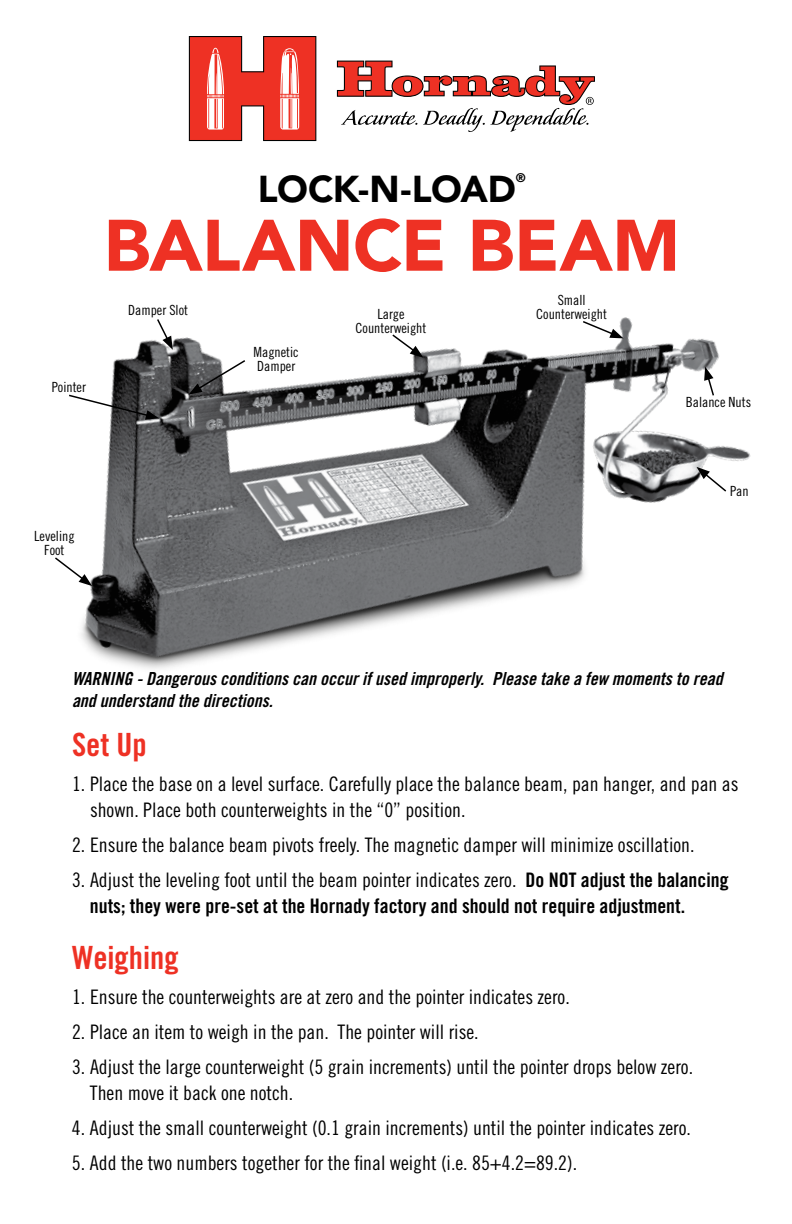
<style>
.page{position:relative;width:792px;height:1224px;background:#fff}
.page>*{position:absolute;margin:0;border:0;box-sizing:border-box;transform-origin:0 0}
.t1{font:900 72px "Avenir";letter-spacing:-.01em;color:#ee3124}
.t2{font:900 37.2px "Avenir";letter-spacing:-.015em;color:#000}
.t3{font:32px "Trade Gothic Bold Cond Twenty";color:#ee3124}
.t4{font:20px/26px "Trade Gothic Cond Eighteen";color:#000}
.t5{font:20px "Trade Gothic Bold Cond Twenty";color:#000}
.t6{font:18px/22px "Trade Gothic Bold Cond Twenty Obl";color:#000}
.t7{font:14px/14px "Trade Gothic Cond Eighteen";color:#000}
.t8{font:900 12.4px "Avenir";color:#000}
.s1{font-family:"Trade Gothic Bold Cond Twenty"}
</style>
<div class="page">
<img style="left:81px;top:317px;width:670px;height:352px">
<svg style="left:697px;top:467px;width:31px;height:26px"></svg>
<svg style="left:581px;top:320px;width:43px;height:18px"></svg>
<svg style="left:391px;top:333px;width:32px;height:25px"></svg>
<svg style="left:156px;top:318px;width:17px;height:32px"></svg>
<svg style="left:189px;top:359px;width:58px;height:36px"></svg>
<svg style="left:69px;top:394px;width:90px;height:26px"></svg>
<svg style="left:55px;top:556px;width:37px;height:30px"></svg>
<svg style="left:704px;top:367px;width:11px;height:30px"></svg>
<svg style="left:189px;top:36px;width:127px;height:105px"></svg>
<svg style="left:337px;top:61px;width:258px;height:71px"></svg>
<h2 class="t2" style="left:258px;top:167px;width:260px">LOCK-N-LOAD</h2>
<p class="t8" style="left:516px;top:171px;width:11px">®</p>
<h1 class="t1" style="left:104px;top:202px;width:578px">BALANCE BEAM</h1>
<p class="t7" style="left:52px;top:380px;width:36px">Pointer</p>
<p class="t7" style="left:128px;top:303px;width:61px">Damper Slot</p>
<p class="t7" style="left:34px;top:529px;width:42px;text-align:center">Leveling<br>Foot</p>
<p class="t7" style="left:254px;top:345px;width:47px">Magnetic<br>Damper</p>
<p class="t7" style="left:558px;top:293px;width:29px">Small</p>
<p class="t7" style="left:377px;top:307px;width:29px">Large</p>
<p class="t7" style="left:536px;top:307px;width:72px">Counterweight</p>
<p class="t7" style="left:356px;top:321px;width:72px">Counterweight</p>
<p class="t7" style="left:686px;top:395px;width:67px">Balance Nuts</p>
<p class="t7" style="left:730px;top:484px;width:20px">Pan</p>
<p class="t6" style="left:72px;top:667px;width:652px">WARNING - Dangerous conditions can occur if used improperly. Please take a few moments to read and understand the directions.</p>
<h3 class="t3" style="left:72px;top:725px;width:76px">Set Up</h3>
<p class="t4" style="left:90px;top:770px;width:650px;text-indent:-18px">1. Place the base on a level surface. Carefully place the balance beam, pan hanger, and pan as shown. Place both counterweights in the “0” position.</p>
<p class="t4" style="left:72px;top:831px;width:624px">2. Ensure the balance beam pivots freely. The magnetic damper will minimize oscillation.</p>
<p class="t4" style="left:72px;top:866px;width:658px">3. Adjust the leveling foot until the beam pointer indicates zero. <span class="s1">Do NOT adjust the balancing</span></p>
<p class="t5" style="left:90px;top:893px;width:597px">nuts; they were pre-set at the Hornady factory and should not require adjustment.</p>
<h3 class="t3" style="left:72px;top:938px;width:108px">Weighing</h3>
<p class="t4" style="left:72px;top:984px;width:499px">1. Ensure the counterweights are at zero and the pointer indicates zero.</p>
<p class="t4" style="left:72px;top:1019px;width:408px">2. Place an item to weigh in the pan. The pointer will rise.</p>
<p class="t4" style="left:90px;top:1054px;width:605px;text-indent:-18px">3. Adjust the large counterweight (5 grain increments) until the pointer drops below zero.<br>Then move it back one notch.</p>
<p class="t4" style="left:72px;top:1115px;width:620px">4. Adjust the small counterweight (0.1 grain increments) until the pointer indicates zero.</p>
<p class="t4" style="left:72px;top:1150px;width:507px">5. Add the two numbers together for the final weight (i.e. 85+4.2=89.2).</p>
</div>
